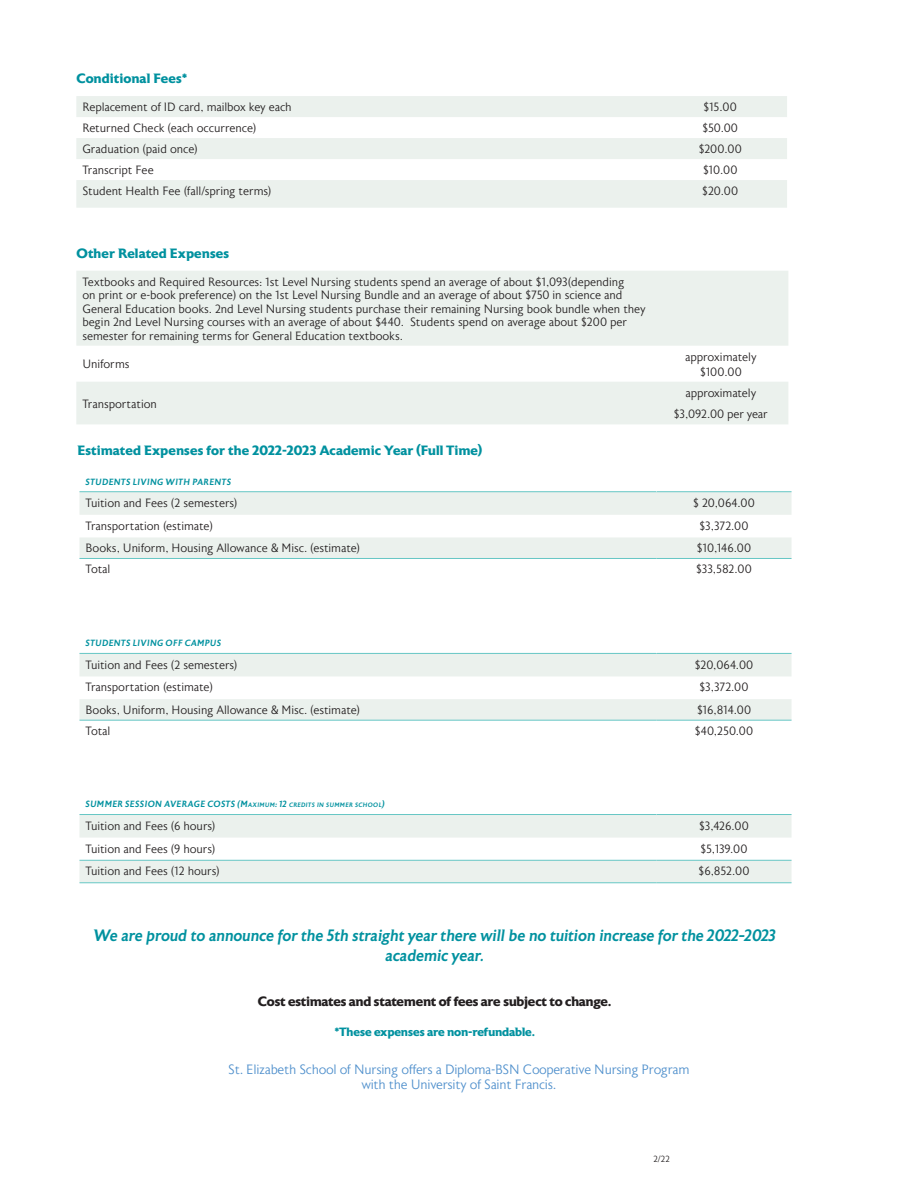
<style>
.page{position:relative;width:918px;height:1188px;background:#fff}
.page>*{position:absolute;margin:0;border:0;box-sizing:border-box;transform-origin:0 0}
.t1{font:italic 500 16.5px/19.8px "Astoria";color:#00919f;text-align:center}
.t2{font:300 13.5px/15px "Astoria";letter-spacing:-.03em;color:#5090cc;text-align:center}
.body_copy{font:700 13.5px "Astoria";letter-spacing:.005em;color:#00919f}
.t3{font:700 13.5px "Astoria";letter-spacing:-.02em;color:#231f20}
.Table_text{font:300 12px/13.5px "Astoria";letter-spacing:-.015em;color:#231f20}
.t4{font:700 12px "Astoria";letter-spacing:-.01em;color:#00919f}
.Table_Footer_Text{font:300 12px "Astoria";letter-spacing:-.02em;color:#231f20}
.Table_Header{font:italic 500 9px "Astoria";letter-spacing:.04em;color:#00919f}
.t5{font:300 9px "Astoria";color:#231f20}
.s1{font-style:inherit}
.s2{font-size:6.3px}
</style>
<div class="page">
<svg style="left:80px;top:492px;width:712px;height:66px;fill:#ebf1ed"></svg>
<hr style="left:80px;top:491px;width:577px;height:1px;background:#66c7c5">
<hr style="left:657px;top:491px;width:135px;height:1px;background:#66c7c5">
<hr style="left:80px;top:558px;width:577px;height:1px;background:#66c7c5">
<hr style="left:657px;top:558px;width:135px;height:1px;background:#66c7c5">
<svg style="left:76px;top:96px;width:711px;height:112px;fill:#ebf1ed"></svg>
<svg style="left:76px;top:271px;width:712px;height:153px;fill:#ebf1ed"></svg>
<svg style="left:80px;top:654px;width:712px;height:66px;fill:#ebf1ed"></svg>
<hr style="left:80px;top:653px;width:577px;height:1px;background:#66c7c5">
<hr style="left:657px;top:653px;width:135px;height:1px;background:#66c7c5">
<hr style="left:80px;top:720px;width:577px;height:1px;background:#66c7c5">
<hr style="left:657px;top:720px;width:135px;height:1px;background:#66c7c5">
<svg style="left:80px;top:815px;width:712px;height:67px;fill:#ebf1ed"></svg>
<hr style="left:80px;top:814px;width:577px;height:1px;background:#66c7c5">
<hr style="left:657px;top:814px;width:135px;height:1px;background:#66c7c5">
<hr style="left:80px;top:860px;width:577px;height:1px;background:#66c7c5">
<hr style="left:657px;top:860px;width:135px;height:1px;background:#66c7c5">
<hr style="left:80px;top:882px;width:577px;height:1px;background:#66c7c5">
<hr style="left:657px;top:882px;width:135px;height:1px;background:#66c7c5">
<p class="body_copy" style="left:76px;top:71px;width:112px">Conditional Fees*</p>
<p class="Table_text" style="left:82px;top:101px;width:211px">Replacement of ID card, mailbox key each</p>
<p class="Table_text" style="left:704px;top:101px;width:35px">$15.00</p>
<p class="Table_text" style="left:82px;top:122px;width:176px">Returned Check (each occurrence)</p>
<p class="Table_text" style="left:702px;top:122px;width:37px">$50.00</p>
<p class="Table_text" style="left:82px;top:143px;width:117px">Graduation (paid once)</p>
<p class="Table_text" style="left:699px;top:143px;width:45px">$200.00</p>
<p class="Table_text" style="left:82px;top:164px;width:73px">Transcript Fee</p>
<p class="Table_text" style="left:703px;top:164px;width:36px">$10.00</p>
<p class="Table_text" style="left:82px;top:185px;width:191px">Student Health Fee (fall/spring terms)</p>
<p class="Table_text" style="left:702px;top:185px;width:37px">$20.00</p>
<p class="body_copy" style="left:76px;top:245px;width:154px">Other Related Expenses</p>
<p class="Table_text" style="left:82px;top:275px;width:565px">Textbooks and Required Resources: 1st Level Nursing students spend an average of about $1,093(depending<br>on print or e-book preference) on the 1st Level Nursing Bundle and an average of about $750 in science and General Education books. 2nd Level Nursing students purchase their remaining Nursing book bundle when they begin 2nd Level Nursing courses with an average of about $440. Students spend on average about $200 per semester for remaining terms for General Education textbooks.</p>
<p class="Table_text" style="left:82px;top:358px;width:49px">Uniforms</p>
<p class="Table_text" style="left:685px;top:350px;width:73px;line-height:15px;text-align:center">approximately $100.00</p>
<p class="Table_text" style="left:82px;top:397px;width:76px">Transportation</p>
<p class="Table_text" style="left:685px;top:386px;width:72px">approximately</p>
<p class="Table_text" style="left:674px;top:408px;width:96px">$3,092.00 per year</p>
<p class="body_copy" style="left:77px;top:442px;width:406px">Estimated Expenses for the 2022-2023 Academic Year (Full Time)</p>
<p class="Table_Header" style="left:86px;top:477px;width:147px">STUDENTS LIVING WITH PARENTS</p>
<p class="Table_text" style="left:86px;top:497px;width:154px">Tuition and Fees (2 semesters)</p>
<p class="Table_text" style="left:693px;top:497px;width:63px">$ 20,064.00</p>
<p class="Table_text" style="left:86px;top:519px;width:129px">Transportation (estimate)</p>
<p class="Table_text" style="left:699px;top:519px;width:51px">$3,372.00</p>
<p class="Table_text" style="left:86px;top:542px;width:276px">Books, Uniform, Housing Allowance &amp; Misc. (estimate)</p>
<p class="Table_text" style="left:697px;top:542px;width:56px">$10,146.00</p>
<p class="Table_Footer_Text" style="left:86px;top:563px;width:27px">Total</p>
<p class="Table_Footer_Text" style="left:696px;top:563px;width:57px">$33,582.00</p>
<p class="Table_Header" style="left:86px;top:639px;width:137px">STUDENTS LIVING OFF CAMPUS</p>
<p class="Table_text" style="left:86px;top:658px;width:154px">Tuition and Fees (2 semesters)</p>
<p class="Table_text" style="left:695px;top:658px;width:60px">$20,064.00</p>
<p class="Table_text" style="left:86px;top:681px;width:129px">Transportation (estimate)</p>
<p class="Table_text" style="left:699px;top:681px;width:51px">$3,372.00</p>
<p class="Table_text" style="left:86px;top:704px;width:276px">Books, Uniform, Housing Allowance &amp; Misc. (estimate)</p>
<p class="Table_text" style="left:697px;top:704px;width:56px">$16,814.00</p>
<p class="Table_Footer_Text" style="left:86px;top:725px;width:27px">Total</p>
<p class="Table_Footer_Text" style="left:695px;top:725px;width:60px">$40,250.00</p>
<p class="Table_Header" style="left:86px;top:800px;width:300px">SUMMER SESSION AVERAGE COSTS (<span class="s1">M</span><span class="s2">AXIMUM</span><span class="s1">: 12</span> <span class="s2">CREDITS IN SUMMER SCHOOL</span>)</p>
<p class="Table_text" style="left:86px;top:820px;width:132px">Tuition and Fees (6 hours)</p>
<p class="Table_text" style="left:699px;top:820px;width:51px">$3,426.00</p>
<p class="Table_text" style="left:86px;top:842px;width:131px">Tuition and Fees (9 hours)</p>
<p class="Table_text" style="left:701px;top:842px;width:49px">$5,139.00</p>
<p class="Table_text" style="left:86px;top:865px;width:136px">Tuition and Fees (12 hours)</p>
<p class="Table_text" style="left:699px;top:865px;width:52px">$6,852.00</p>
<p class="t1" style="left:93px;top:926px;width:684px">We are proud to announce for the 5th straight year there will be no tuition increase for the 2022-2023 academic year.</p>
<p class="t3" style="left:258px;top:993px;width:355px">Cost estimates and statement of fees are subject to change.</p>
<p class="t4" style="left:334px;top:1024px;width:202px">*These expenses are non-refundable.</p>
<p class="t2" style="left:228px;top:1063px;width:463px">St. Elizabeth School of Nursing offers a Diploma-BSN Cooperative Nursing Program with the University of Saint Francis.</p>
<p class="t5" style="left:653px;top:1154px;width:18px">2/22</p>
</div>
